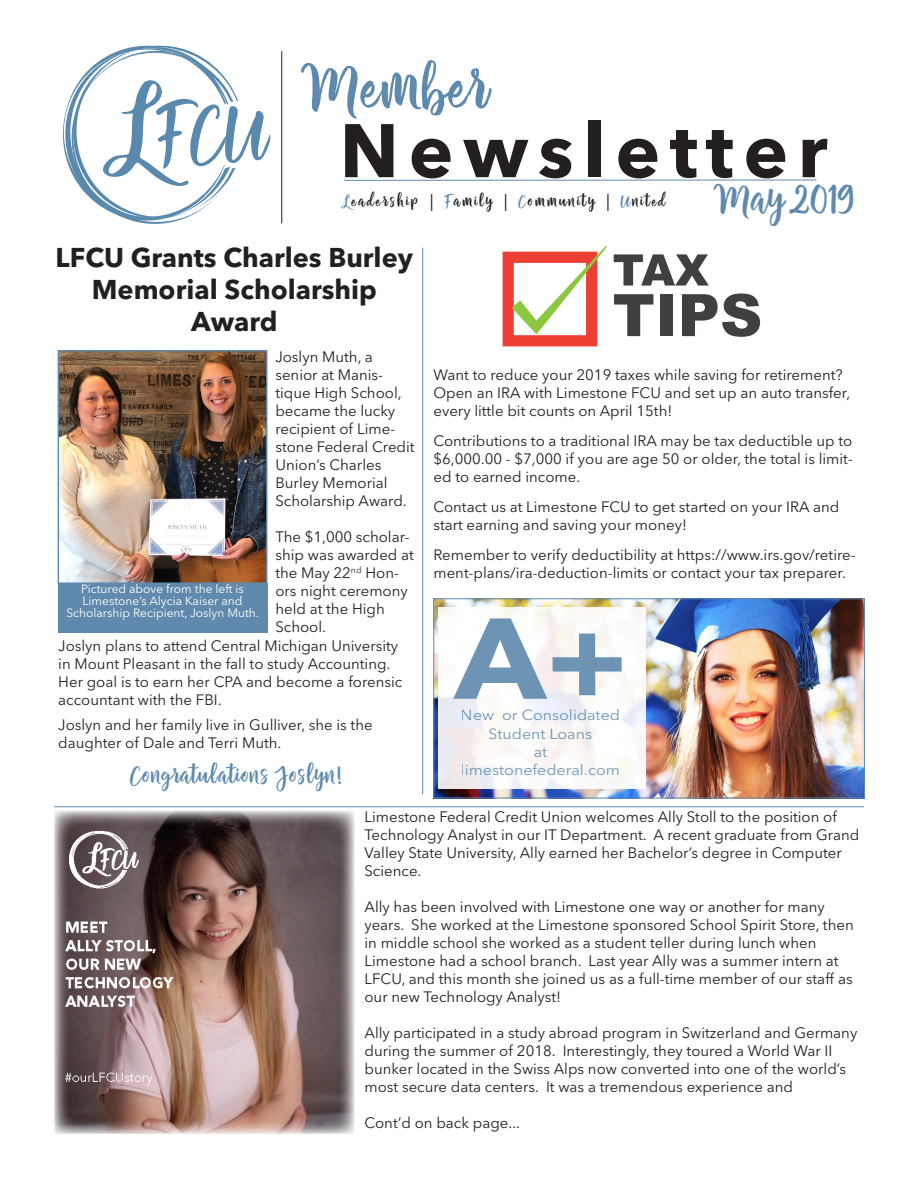
<style>
.page{position:relative;width:918px;height:1188px;background:#fff}
.page>*{position:absolute;margin:0;border:0;box-sizing:border-box;transform-origin:0 0}
.t1{font:700 113.4px "Avenir Next W1 G";color:#5f8aad;scale:1.1 1}
.t2{font:700 75px "Avenir Next W1 G";letter-spacing:.13em;color:#231f20}
.t3{font:72px "Chamelia Script";color:#5f8aad}
.t4{font:45px "Chamelia Script";color:#5f8aad}
.t5{font:700 27px/32.4px "Avenir Next W1 G";color:#231f20;text-align:center}
.t6{font:27px "Chamelia Script";letter-spacing:.03em;color:#5f8aad}
.t7{font:18px "Chamelia Script";letter-spacing:.11em;color:#231f20}
.t8{font:15px/18px "Avenir Next W1 G";color:#231f20}
.t9{font:14.55px/18.3px "Avenir Next W1 G";color:#5f8aad;text-align:center;scale:1.1 1}
.t10{font:12px "Avenir Next W1 G";color:#fff}
.s1{color:#5f8aad}
.s2{font-family:"Arial Narrow"}
</style>
<div class="page">
<img style="left:435px;top:601px;width:428px;height:195px">
<div style="left:433px;top:599px;width:432px;height:199px;border:1px solid #5f8aad"></div>
<svg style="left:438px;top:607px;width:208px;height:182px"></svg>
<img style="left:54px;top:811px;width:300px;height:323px">
<hr style="left:54px;top:807px;width:810px;height:1px;background:#5f8aad">
<svg style="left:503px;top:246px;width:104px;height:100px"></svg>
<svg style="left:614px;top:254px;width:95px;height:32px"></svg>
<svg style="left:614px;top:294px;width:39px;height:42px"></svg>
<div style="left:660px;top:294px;width:13px;height:42px;background:#413f41"></div>
<svg style="left:682px;top:293px;width:78px;height:44px"></svg>
<hr style="left:422px;top:248px;width:1px;height:546px;background:#5f8aad">
<img style="left:60px;top:352px;width:205px;height:230px">
<div style="left:58px;top:350px;width:209px;height:234px;border:1px solid #5f8aad"></div>
<div style="left:58px;top:584px;width:209px;height:49px;background:#5f8aad"></div>
<hr style="left:281px;top:51px;width:1px;height:172px;background:#231f20">
<svg style="left:63px;top:46px;width:207px;height:178px"></svg>
<hr style="left:344px;top:180px;width:472px;height:1px;background:#5f8aad">
<p class="t3" style="left:301px;top:44px;width:190px">Member</p>
<p class="t2" style="left:340px;top:91px;width:489px">Newsletter</p>
<p class="t7" style="left:343px;top:190px;width:325px"><span class="s1">L</span>eadership <span class="s2">|</span> <span class="s1">F</span>amily <span class="s2">|</span> <span class="s1">C</span>ommunity <span class="s2">|</span> <span class="s1">U</span>nited</p>
<p class="t4" style="left:714px;top:172px;width:143px">May 2019</p>
<p class="t5" style="left:56px;top:239px;width:359px">LFCU Grants Charles Burley</p>
<p class="t5" style="left:92px;top:271px;width:287px">Memorial Scholarship<br>Award</p>
<p class="t10" style="left:81px;top:579px;width:164px">Pictured above from the left is</p>
<p class="t10" style="left:82px;top:591px;width:162px">Limestone’s Alycia Kaiser and</p>
<p class="t10" style="left:66px;top:603px;width:194px">Scholarship Recipient, Joslyn Muth.</p>
<p class="t8" style="left:275px;top:346px;width:141px">Joslyn Muth, a senior at Manis&shy;tique High School, became the lucky recipient of Lime&shy;stone Federal Credit<br>Union’s Charles<br>Burley Memorial<br>Scholarship Award.</p>
<p class="t8" style="left:275px;top:526px;width:140px">The $1,000 scholar&shy;ship was awarded at the May 22<sup>nd</sup> Hon&shy;ors night ceremony held at the High<br>School.</p>
<p class="t8" style="left:58px;top:635px;width:346px">Joslyn plans to attend Central Michigan University in Mount Pleasant in the fall to study Accounting.<br>Her goal is to earn her CPA and become a forensic accountant with the FBI.</p>
<p class="t8" style="left:58px;top:715px;width:316px">Joslyn and her family live in Gulliver, she is the daughter of Dale and Terri Muth.</p>
<p class="t6" style="left:130px;top:758px;width:214px">Congratulations Joslyn!</p>
<p class="t8" style="left:433px;top:364px;width:418px">Want to reduce your 2019 taxes while saving for retirement?<br>Open an IRA with Limestone FCU and set up an auto transfer, every little bit counts on April 15th!</p>
<p class="t8" style="left:433px;top:430px;width:421px;text-align:justify">Contributions to a traditional IRA may be tax deductible up to $6,000.00 - $7,000 if you are age 50 or older, the total is limit&shy;ed to earned income.</p>
<p class="t8" style="left:433px;top:496px;width:407px">Contact us at Limestone FCU to get started on your IRA and start earning and saving your money!</p>
<p class="t8" style="left:433px;top:544px;width:424px">Remember to verify deductibility at https://www.irs.gov/retire&shy;ment-plans/ira-deduction-limits or contact your tax preparer.</p>
<h1 class="t1" style="left:455px;top:569px;width:159px">A+</h1>
<p class="t9" style="left:461px;top:705px;width:146px">New or Consolidated<br>Student Loans<br>at limestonefederal.com</p>
<p class="t8" style="left:364px;top:807px;width:496px">Limestone Federal Credit Union welcomes Ally Stoll to the position of Technology Analyst in our IT Department. A recent graduate from Grand Valley State University, Ally earned her Bachelor’s degree in Computer Science.</p>
<p class="t8" style="left:364px;top:897px;width:491px">Ally has been involved with Limestone one way or another for many years. She worked at the Limestone sponsored School Spirit Store, then in middle school she worked as a student teller during lunch when</p>
<p class="t8" style="left:364px;top:951px;width:490px">Limestone had a school branch. Last year Ally was a summer intern at<br>LFCU, and this month she joined us as a full-time member of our staff as our new Technology Analyst!</p>
<p class="t8" style="left:364px;top:1023px;width:494px">Ally participated in a study abroad program in Switzerland and Germany during the summer of 2018. Interestingly, they toured a World War II bunker located in the Swiss Alps now converted into one of the world’s most secure data centers. It was a tremendous experience and</p>
<p class="t8" style="left:364px;top:1113px;width:157px">Cont’d on back page...</p>
</div>
